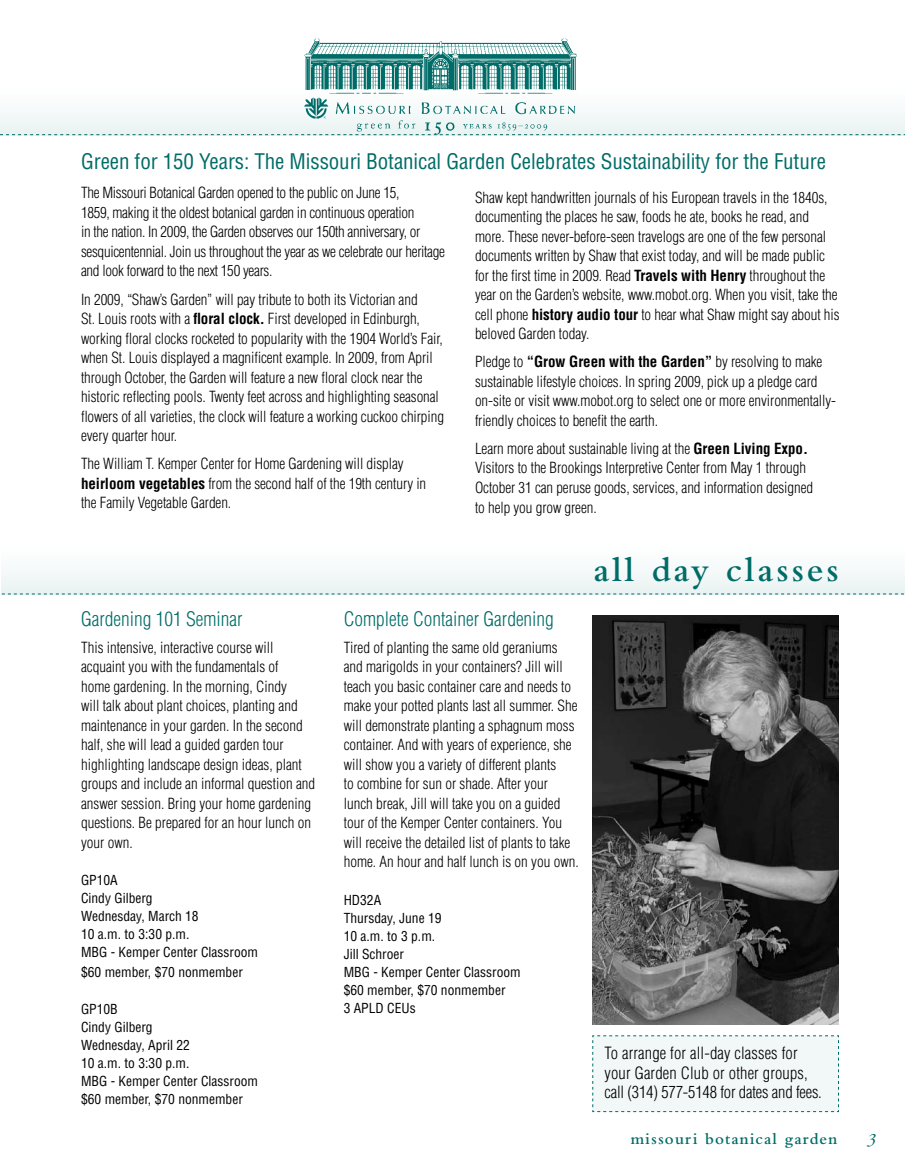
<style>
.page{position:relative;width:905px;height:1175px;background:#fff}
.page>*{position:absolute;margin:0;border:0;box-sizing:border-box;transform-origin:0 0}
.t1{font:36px "Bembo Semibold Os F";letter-spacing:.075em;color:#006c67}
.t2{font:condensed 21px "Helvetica";letter-spacing:-.005em;color:#006c67}
.t3{font:21px "Bembo Italic Os F";color:#006c67}
.t4{font:300 condensed 19.5px "Helvetica";color:#006c67}
.t5{font:300 condensed 16.5px/19.5px "Helvetica";letter-spacing:.01em;color:#000}
.t6{font:16.5px "Bembo Semibold Os F";letter-spacing:.07em;color:#006c67}
.t7{font:300 condensed 15px/19.5px "Helvetica";letter-spacing:-.005em;color:#000}
.t8{font:condensed 13.5px/18px "Helvetica";color:#000}
.s1{font-weight:700}
</style>
<div class="page">
<div style="left:0;top:79px;width:904px;height:56px;background:#f7fafa"></div>
<svg style="left:0;top:134px;width:904px;height:1px"></svg>
<div style="left:1px;top:539px;width:903px;height:55px;background:#f7fafa"></div>
<div style="left:592px;top:1035px;width:247px;height:77px;background:#f2f8f7"></div>
<img style="left:299px;top:38px;width:283px;height:98px">
<img style="left:592px;top:615px;width:246px;height:409px">
<svg style="left:2px;top:593px;width:902px;height:1px"></svg>
<h2 class="t2" style="left:81px;top:148px;width:746px">Green for 150 Years: The Missouri Botanical Garden Celebrates Sustainability for the Future</h2>
<p class="t7" style="left:81px;top:183px;width:365px">The Missouri Botanical Garden opened to the public on June 15,<br>1859, making it the oldest botanical garden in continuous operation<br>in the nation. In 2009, the Garden observes our 150th anniversary, or sesquicentennial. Join us throughout the year as we celebrate our heritage and look forward to the next 150 years.</p>
<p class="t7" style="left:81px;top:289px;width:364px">In 2009, “Shaw’s Garden” will pay tribute to both its Victorian and<br>St. Louis roots with a <span class="s1">floral clock.</span> First developed in Edinburgh, working floral clocks rocketed to popularity with the 1904 World’s Fair, when St. Louis displayed a magnificent example. In 2009, from April through October, the Garden will feature a new floral clock near the historic reflecting pools. Twenty feet across and highlighting seasonal flowers of all varieties, the clock will feature a working cuckoo chirping every quarter hour.</p>
<p class="t7" style="left:81px;top:454px;width:347px">The William T. Kemper Center for Home Gardening will display <span class="s1">heirloom vegetables</span> from the second half of the 19th century in the Family Vegetable Garden.</p>
<p class="t7" style="left:475px;top:187px;width:366px">Shaw kept handwritten journals of his European travels in the 1840s, documenting the places he saw, foods he ate, books he read, and more. These never-before-seen travelogs are one of the few personal documents written by Shaw that exist today, and will be made public for the first time in 2009. Read <span class="s1">Travels with Henry</span> throughout the year on the Garden’s website, www.mobot.org. When you visit, take the cell phone <span class="s1">history audio tour</span> to hear what Shaw might say about his beloved Garden today.</p>
<p class="t7" style="left:475px;top:352px;width:362px">Pledge to <span class="s1">“Grow Green with the Garden”</span> by resolving to make sustainable lifestyle choices. In spring 2009, pick up a pledge card on-site or visit www.mobot.org to select one or more environmentally&shy;friendly choices to benefit the earth.</p>
<p class="t7" style="left:475px;top:439px;width:339px">Learn more about sustainable living at the <span class="s1">Green Living Expo.<br></span>Visitors to the Brookings Interpretive Center from May 1 through October 31 can peruse goods, services, and information designed to help you grow green.</p>
<h1 class="t1" style="left:593px;top:549px;width:247px">all day classes</h1>
<h3 class="t4" style="left:81px;top:606px;width:163px">Gardening 101 Seminar</h3>
<p class="t7" style="left:81px;top:637px;width:236px">This intensive, interactive course will acquaint you with the fundamentals of<br>home gardening. In the morning, Cindy<br>will talk about plant choices, planting and maintenance in your garden. In the second half, she will lead a guided garden tour highlighting landscape design ideas, plant groups and include an informal question and answer session. Bring your home gardening questions. Be prepared for an hour lunch on your own.</p>
<p class="t8" style="left:81px;top:871px;width:178px">GP10A<br>Cindy Gilberg<br>Wednesday, March 18<br>10 a.m. to 3:30 p.m.<br>MBG - Kemper Center Classroom</p>
<p class="t8" style="left:81px;top:962px;width:163px">$60 member, $70 nonmember</p>
<p class="t8" style="left:81px;top:1000px;width:178px">GP10B<br>Cindy Gilberg<br>Wednesday, April 22<br>10 a.m. to 3:30 p.m.<br>MBG - Kemper Center Classroom $60 member, $70 nonmember</p>
<h3 class="t4" style="left:344px;top:606px;width:212px">Complete Container Gardening</h3>
<p class="t7" style="left:344px;top:637px;width:236px">Tired of planting the same old geraniums and marigolds in your containers? Jill will teach you basic container care and needs to make your potted plants last all summer. She will demonstrate planting a sphagnum moss container. And with years of experience, she will show you a variety of different plants<br>to combine for sun or shade. After your lunch break, Jill will take you on a guided tour of the Kemper Center containers. You will receive the detailed list of plants to take home. An hour and half lunch is on you own.</p>
<p class="t8" style="left:344px;top:891px;width:178px">HD32A<br>Thursday, June 19<br>10 a.m. to 3 p.m.<br>Jill Schroer<br>MBG - Kemper Center Classroom $60 member, $70 nonmember<br>3 APLD CEUs</p>
<p class="t5" style="left:604px;top:1043px;width:219px">To arrange for all-day classes for your Garden Club or other groups, call (314) 577-5148 for dates and fees.</p>
<p class="t6" style="left:631px;top:1129px;width:208px">missouri botanical garden</p>
<h2 class="t3" style="left:867px;top:1124px;width:10px">3</h2>
</div>
